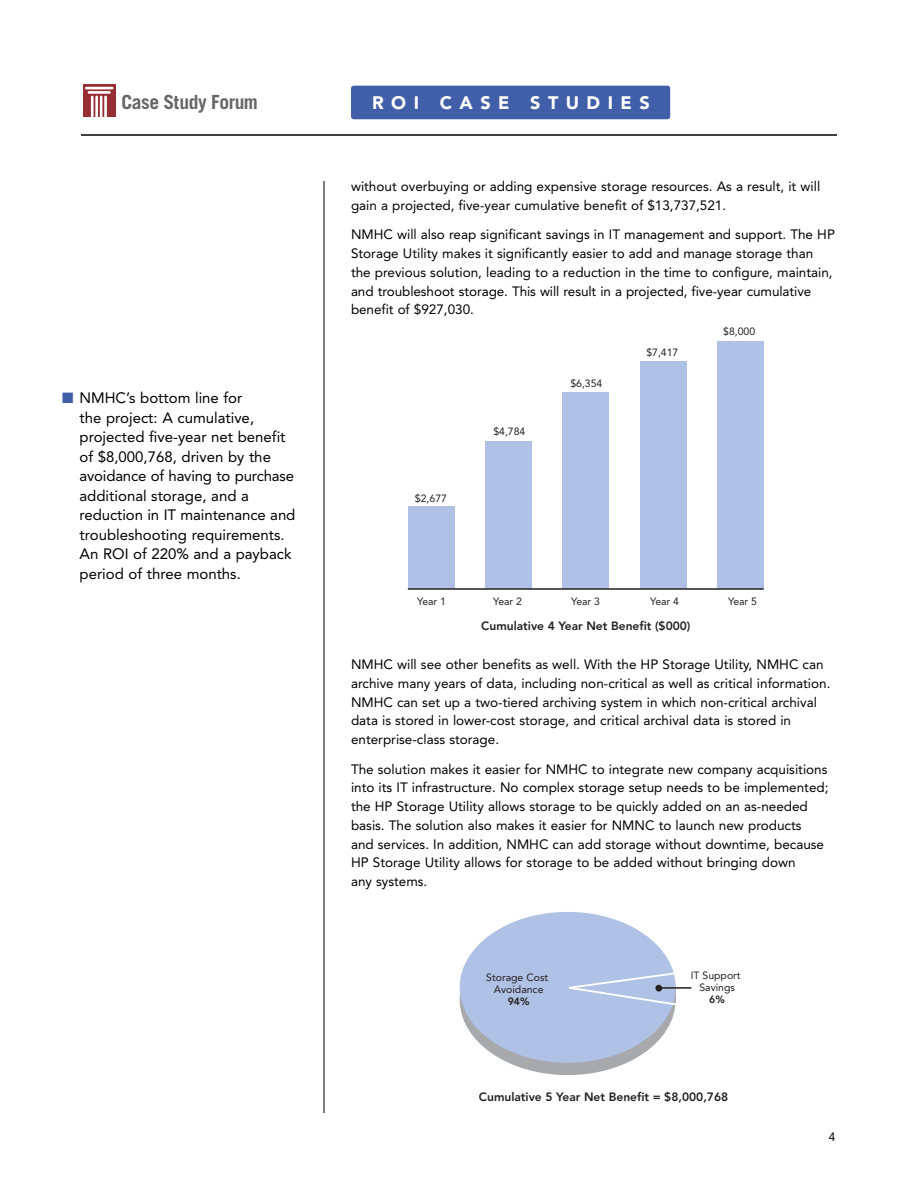
<style>
.page{position:relative;width:918px;height:1188px;background:#fff}
.page>*{position:absolute;margin:0;border:0;box-sizing:border-box;transform-origin:0 0}
.t1{font:700 19.5px "Trade Gothic";letter-spacing:-.025em;color:#666}
.t2{font:900 18px "Avenir";letter-spacing:.415em;color:#fff}
.t3{font:15px/19.5px "Avenir";color:#000}
.t4{font:13.5px/18.8px "Avenir";color:#000}
.t5{font:800 12px "Avenir";color:#231f20}
.t6{font:12px "Avenir";color:#000}
.t7{font:10.5px/12px "Avenir";color:#231f20;text-align:center}
.t8{font:800 10.5px "Avenir";color:#231f20}
.s1{color:#415ea9}
</style>
<div class="page">
<div style="left:460px;top:924px;width:216px;height:151px;background:#a7a9ac;border-radius:50%"></div>
<div style="left:460px;top:912px;width:216px;height:151px;background:#afc1e4;border-radius:50%"></div>
<hr style="left:658px;top:987px;width:33px;height:2px;background:#231f20">
<svg style="left:569px;top:971px;width:120px;height:37px"></svg>
<div style="left:655px;top:985px;width:7px;height:7px;background:#231f20;border-radius:50%"></div>
<div style="left:717px;top:341px;width:47px;height:248px;background:#afc1e4"></div>
<div style="left:640px;top:362px;width:46px;height:227px;background:#afc1e4"></div>
<div style="left:563px;top:393px;width:46px;height:196px;background:#afc1e4"></div>
<div style="left:486px;top:441px;width:46px;height:148px;background:#afc1e4"></div>
<div style="left:408px;top:506px;width:47px;height:83px;background:#afc1e4"></div>
<hr style="left:408px;top:589px;width:356px;height:1px;background:#231f20">
<svg style="left:83px;top:84px;width:33px;height:33px"></svg>
<hr style="left:91px;top:97px;width:3px;height:20px;background:#fff">
<hr style="left:95px;top:97px;width:3px;height:20px;background:#fff">
<hr style="left:100px;top:97px;width:2px;height:20px;background:#fff">
<hr style="left:104px;top:97px;width:3px;height:20px;background:#fff">
<hr style="left:89px;top:91px;width:21px;height:3px;background:#fff">
<hr style="left:86px;top:87px;width:26px;height:2px;background:#fff">
<div style="left:351px;top:86px;width:319px;height:33px;background:#415ea9;border-radius:3px"></div>
<hr style="left:324px;top:181px;width:1px;height:932px;background:#000">
<hr style="left:81px;top:134px;width:756px;height:2px;background:#000">
<h1 class="t1" style="left:122px;top:95px;width:138px">Case Study Forum</h1>
<h2 class="t2" style="left:372px;top:95px;width:279px">ROI CASE STUDIES</h2>
<p class="t4" style="left:351px;top:178px;width:471px">without overbuying or adding expensive storage resources. As a result, it will gain a projected, five-year cumulative benefit of $13,737,521.</p>
<p class="t4" style="left:351px;top:226px;width:486px">NMHC will also reap significant savings in IT management and support. The HP Storage Utility makes it significantly easier to add and manage storage than the previous solution, leading to a reduction in the time to configure, maintain, and troubleshoot storage. This will result in a projected, five-year cumulative benefit of $927,030.</p>
<p class="t3" style="left:80px;top:390px;width:217px;text-indent:-17px"><span class="s1">■</span> NMHC’s bottom line for<br>the project: A cumulative, projected five-year net benefit of $8,000,768, driven by the avoidance of having to purchase additional storage, and a reduction in IT maintenance and troubleshooting requirements.<br>An ROI of 220% and a payback period of three months.</p>
<p class="t7" style="left:415px;top:493px;width:34px">$2,677</p>
<p class="t7" style="left:493px;top:427px;width:34px">$4,784</p>
<p class="t7" style="left:570px;top:379px;width:34px">$6,354</p>
<p class="t7" style="left:646px;top:347px;width:34px">$7,417</p>
<p class="t7" style="left:723px;top:326px;width:34px">$8,000</p>
<p class="t7" style="left:417px;top:597px;width:30px">Year 1</p>
<p class="t7" style="left:493px;top:597px;width:30px">Year 2</p>
<p class="t7" style="left:571px;top:597px;width:30px">Year 3</p>
<p class="t7" style="left:650px;top:597px;width:30px">Year 4</p>
<p class="t7" style="left:728px;top:597px;width:30px">Year 5</p>
<p class="t5" style="left:481px;top:621px;width:211px">Cumulative 4 Year Net Benefit ($000)</p>
<p class="t4" style="left:351px;top:656px;width:481px">NMHC will see other benefits as well. With the HP Storage Utility, NMHC can archive many years of data, including non-critical as well as critical information.<br>NMHC can set up a two-tiered archiving system in which non-critical archival data is stored in lower-cost storage, and critical archival data is stored in enterprise-class storage.</p>
<p class="t4" style="left:351px;top:761px;width:479px">The solution makes it easier for NMHC to integrate new company acquisitions into its IT infrastructure. No complex storage setup needs to be implemented; the HP Storage Utility allows storage to be quickly added on an as-needed basis. The solution also makes it easier for NMNC to launch new products<br>and services. In addition, NMHC can add storage without downtime, because HP Storage Utility allows for storage to be added without bringing down<br>any systems.</p>
<p class="t7" style="left:486px;top:972px;width:63px">Storage Cost<br>Avoidance</p>
<p class="t8" style="left:508px;top:997px;width:23px">94%</p>
<p class="t7" style="left:691px;top:970px;width:51px">IT Support<br>Savings</p>
<p class="t8" style="left:709px;top:995px;width:17px">6%</p>
<p class="t5" style="left:479px;top:1092px;width:251px">Cumulative 5 Year Net Benefit = $8,000,768</p>
<p class="t6" style="left:829px;top:1132px;width:8px">4</p>
</div>
